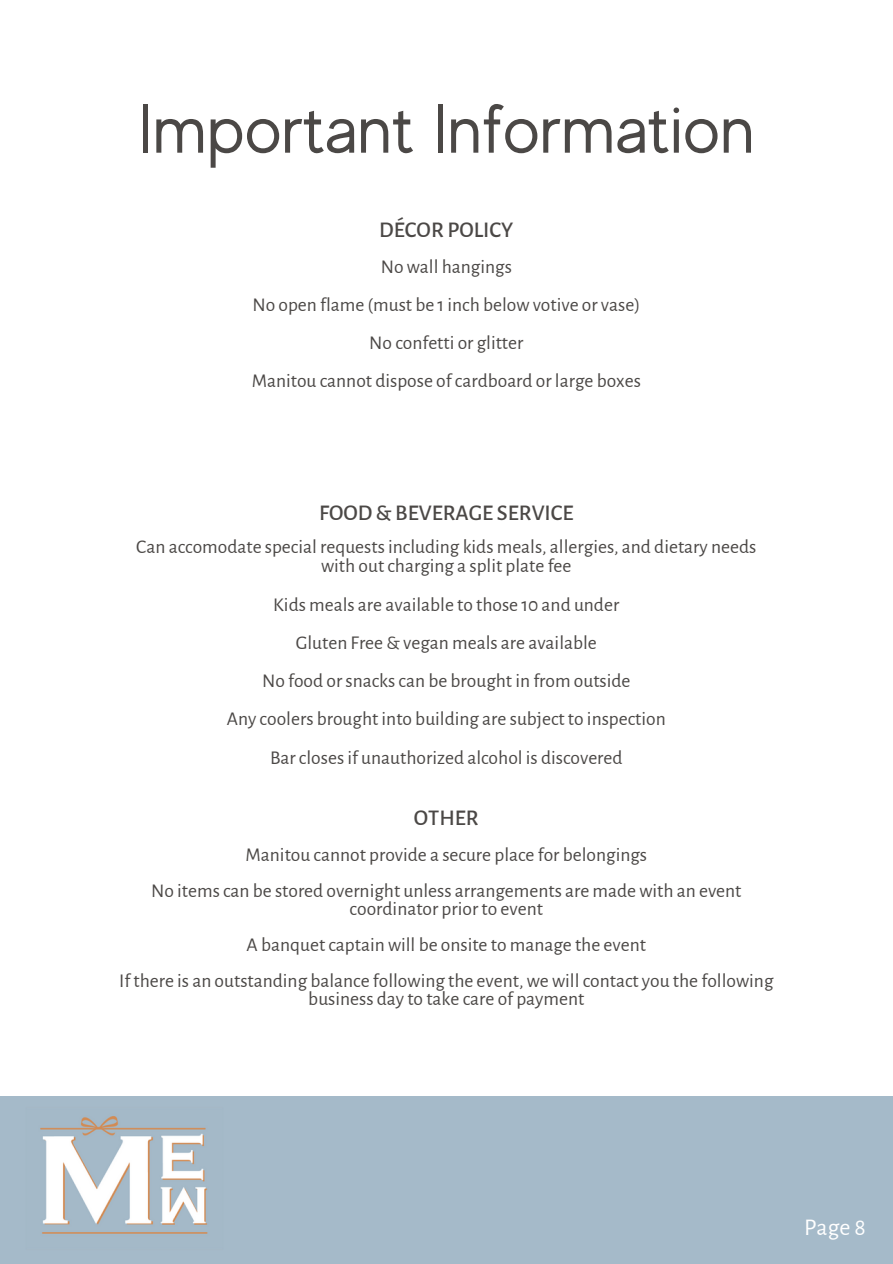
<style>
.page{position:relative;width:893px;height:1264px;background:#fff}
.page>*{position:absolute;margin:0;border:0;box-sizing:border-box;transform-origin:0 0}
.t1{font:69px "MADE Evolve Sans";color:#4b4846}
.t2{font:24px "Alegreya Sans";color:#fff}
.t3{font:500 22.5px "Alegreya Sans";color:#4b4846}
.t4{font:19.5px/18px "Alegreya Sans";color:#4b4846;text-align:center}
</style>
<div class="page">
<div style="left:0;top:1095px;width:892px;height:168px;background:#a5bac9"></div>
<img style="left:0;top:1095px;width:249px;height:139px">
<p class="t1" style="left:139px;top:91px;width:617px">Important Information</p>
<p class="t3" style="left:379px;top:219px;width:136px">DÉCOR POLICY</p>
<p class="t4" style="left:381px;top:258px;width:133px">No wall hangings</p>
<p class="t4" style="left:252px;top:296px;width:389px">No open flame (must be 1 inch below votive or vase)</p>
<p class="t4" style="left:369px;top:334px;width:156px">No confetti or glitter</p>
<p class="t4" style="left:252px;top:372px;width:390px">Manitou cannot dispose of cardboard or large boxes</p>
<p class="t3" style="left:319px;top:502px;width:256px">FOOD &amp; BEVERAGE SERVICE</p>
<p class="t4" style="left:136px;top:538px;width:621px;line-height:19.2px">Can accomodate special requests including kids meals, allergies, and dietary needs with out charging a split plate fee</p>
<p class="t4" style="left:273px;top:595px;width:347px">Kids meals are available to those 10 and under</p>
<p class="t4" style="left:296px;top:634px;width:303px">Gluten Free &amp; vegan meals are available</p>
<p class="t4" style="left:262px;top:672px;width:370px">No food or snacks can be brought in from outside</p>
<p class="t4" style="left:227px;top:710px;width:440px">Any coolers brought into building are subject to inspection</p>
<p class="t4" style="left:270px;top:748px;width:354px">Bar closes if unauthorized alcohol is discovered</p>
<p class="t3" style="left:414px;top:807px;width:66px">OTHER</p>
<p class="t4" style="left:245px;top:845px;width:403px">Manitou cannot provide a secure place for belongings</p>
<p class="t4" style="left:151px;top:881px;width:592px">No items can be stored overnight unless arrangements are made with an event coordinator prior to event</p>
<p class="t4" style="left:246px;top:935px;width:401px">A banquet captain will be onsite to manage the event</p>
<p class="t4" style="left:119px;top:971px;width:655px">If there is an outstanding balance following the event, we will contact you the following business day to take care of payment</p>
<p class="t2" style="left:804px;top:1215px;width:63px">Page 8</p>
</div>
